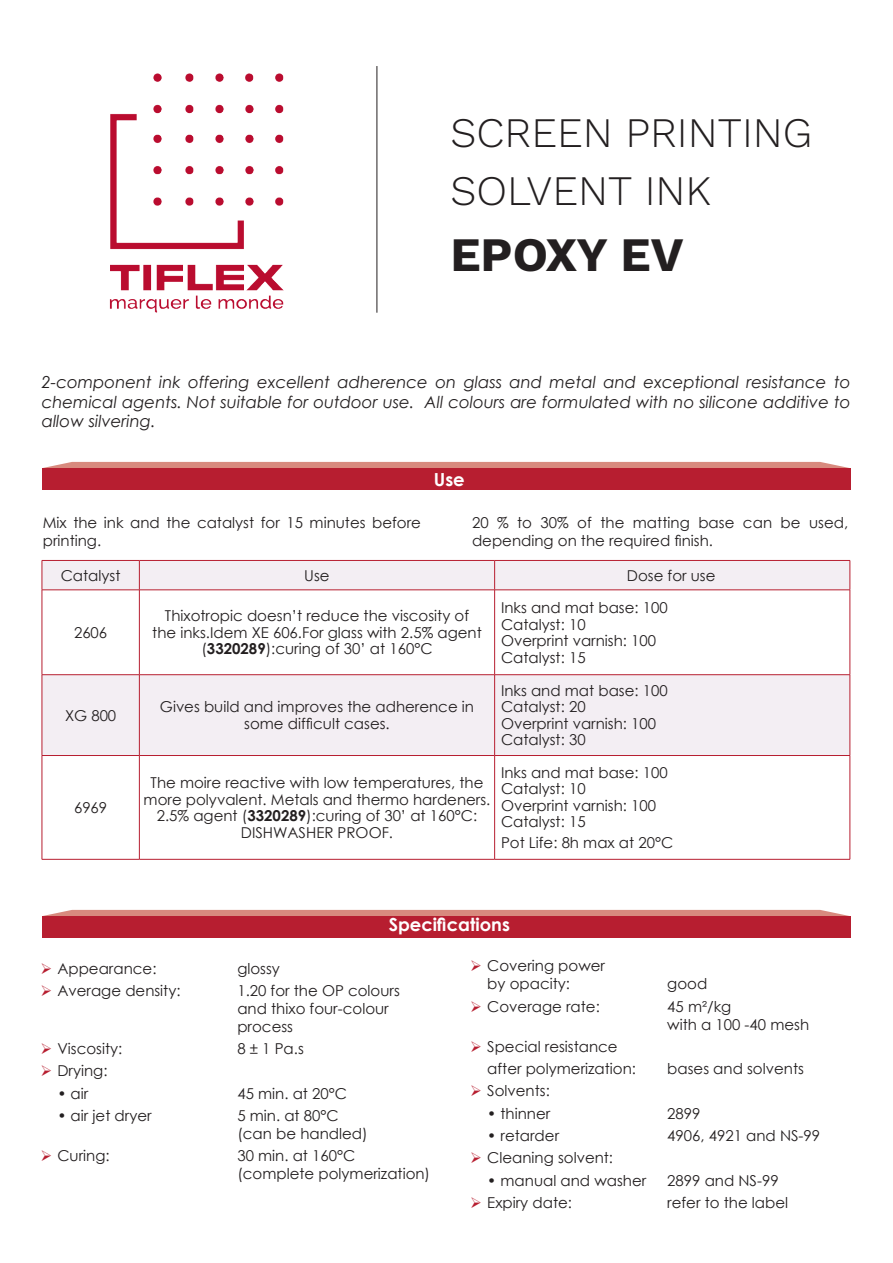
<style>
.page{position:relative;width:893px;height:1263px;background:#fff}
.page>*{position:absolute;margin:0;border:0;box-sizing:border-box;transform-origin:0 0}
.t1{font:700 48px "Work Sans";color:#231f20}
.t2{font:300 42px "Work Sans";color:#231f20}
.teintes{font:700 18px "Century Gothic";color:#fff}
.texte_encres_textiles{font:italic 16.5px/19.5px "Century Gothic";color:#231f20;text-align:justify}
.puce_solvant{font:15px/16.5px "Century Gothic";color:#231f20}
.s1{font-weight:700}
</style>
<div class="page">
<div style="left:43px;top:462px;width:806px;height:6px;background:#d88a7e"></div>
<div style="left:42px;top:468px;width:808px;height:21px;background:#b71e30"></div>
<div style="left:43px;top:910px;width:806px;height:6px;background:#d88a7e"></div>
<div style="left:42px;top:916px;width:808px;height:21px;background:#b71e30"></div>
<div style="left:43px;top:561px;width:807px;height:29px;background:#f3eef3"></div>
<svg style="left:43px;top:591px;width:807px;height:268px"></svg>
<hr style="left:42px;top:560px;width:97px;height:1px;background:#b71e30">
<svg style="left:42px;top:561px;width:1px;height:29px"></svg>
<hr style="left:139px;top:560px;width:356px;height:1px;background:#b71e30">
<svg style="left:139px;top:561px;width:1px;height:29px"></svg>
<hr style="left:495px;top:560px;width:355px;height:1px;background:#b71e30">
<svg style="left:494px;top:561px;width:1px;height:29px"></svg>
<svg style="left:850px;top:561px;width:1px;height:29px"></svg>
<hr style="left:42px;top:590px;width:97px;height:1px;background:#b71e30">
<hr style="left:42px;top:590px;width:1px;height:84px;background:#b71e30">
<hr style="left:139px;top:590px;width:356px;height:1px;background:#b71e30">
<hr style="left:139px;top:590px;width:1px;height:84px;background:#b71e30">
<hr style="left:495px;top:590px;width:355px;height:1px;background:#b71e30">
<hr style="left:494px;top:590px;width:1px;height:84px;background:#b71e30">
<hr style="left:850px;top:590px;width:1px;height:84px;background:#b71e30">
<hr style="left:42px;top:674px;width:97px;height:1px;background:#b71e30">
<hr style="left:42px;top:675px;width:1px;height:80px;background:#b71e30">
<hr style="left:139px;top:674px;width:356px;height:1px;background:#b71e30">
<hr style="left:139px;top:675px;width:1px;height:80px;background:#b71e30">
<hr style="left:495px;top:674px;width:355px;height:1px;background:#b71e30">
<hr style="left:494px;top:675px;width:1px;height:80px;background:#b71e30">
<hr style="left:850px;top:675px;width:1px;height:80px;background:#b71e30">
<hr style="left:42px;top:755px;width:97px;height:1px;background:#b71e30">
<hr style="left:42px;top:756px;width:1px;height:103px;background:#b71e30">
<hr style="left:139px;top:755px;width:356px;height:1px;background:#b71e30">
<hr style="left:139px;top:756px;width:1px;height:103px;background:#b71e30">
<hr style="left:495px;top:755px;width:355px;height:1px;background:#b71e30">
<hr style="left:494px;top:756px;width:1px;height:103px;background:#b71e30">
<hr style="left:850px;top:756px;width:1px;height:103px;background:#b71e30">
<hr style="left:42px;top:859px;width:97px;height:1px;background:#b71e30">
<hr style="left:139px;top:859px;width:356px;height:1px;background:#b71e30">
<hr style="left:495px;top:859px;width:355px;height:1px;background:#b71e30">
<hr style="left:377px;top:66px;width:1px;height:247px;background:#231f20">
<img style="left:109px;top:73px;width:175px;height:240px">
<p class="t2" style="left:450px;top:101px;width:363px">SCREEN PRINTING</p>
<p class="t2" style="left:450px;top:159px;width:262px">SOLVENT INK</p>
<p class="t1" style="left:450px;top:218px;width:235px">EPOXY EV</p>
<p class="texte_encres_textiles" style="left:42px;top:372px;width:810px">2-component ink offering excellent adherence on glass and metal and exceptional resistance to chemical agents. Not suitable for outdoor use. All colours are formulated with no silicone additive to allow silvering.</p>
<p class="teintes" style="left:434px;top:465px;width:32px">Use</p>
<p class="puce_solvant" style="left:43px;top:513px;width:380px;line-height:18px">Mix the ink and the catalyst for 15 minutes before printing.</p>
<p class="puce_solvant" style="left:472px;top:513px;width:378px;line-height:18px">20 % to 30% of the matting base can be used, depending on the required finish.</p>
<p class="puce_solvant" style="left:61px;top:567px;width:61px">Catalyst</p>
<p class="puce_solvant" style="left:304px;top:567px;width:27px">Use</p>
<p class="puce_solvant" style="left:627px;top:567px;width:90px">Dose for use</p>
<p class="puce_solvant" style="left:74px;top:624px;width:35px">2606</p>
<p class="puce_solvant" style="left:152px;top:607px;width:331px;text-align:center">Thixotropic doesn’t reduce the viscosity of the inks.Idem XE 606.For glass with 2.5% agent (<span class="s1">3320289</span>):curing of 30’ at 160°C</p>
<p class="puce_solvant" style="left:501px;top:599px;width:168px">Inks and mat base: 100<br>Catalyst: 10<br>Overprint varnish: 100<br>Catalyst: 15</p>
<p class="puce_solvant" style="left:65px;top:707px;width:53px">XG 800</p>
<p class="puce_solvant" style="left:160px;top:699px;width:316px;text-align:center">Gives build and improves the adherence in some difficult cases.</p>
<p class="puce_solvant" style="left:501px;top:682px;width:168px">Inks and mat base: 100<br>Catalyst: 20<br>Overprint varnish: 100<br>Catalyst: 30</p>
<p class="puce_solvant" style="left:74px;top:799px;width:35px">6969</p>
<p class="puce_solvant" style="left:144px;top:774px;width:348px;text-align:center">The moire reactive with low temperatures, the more polyvalent. Metals and thermo hardeners.<br>2.5% agent (<span class="s1">3320289</span>):curing of 30’ at 160°C:<br>DISHWASHER PROOF.</p>
<p class="puce_solvant" style="left:501px;top:764px;width:168px">Inks and mat base: 100<br>Catalyst: 10<br>Overprint varnish: 100<br>Catalyst: 15</p>
<p class="puce_solvant" style="left:501px;top:834px;width:174px">Pot Life: 8h max at 20°C</p>
<p class="teintes" style="left:389px;top:911px;width:123px">Specifications</p>
<p class="puce_solvant" style="left:57px;top:960px;width:101px">Appearance:</p>
<p class="puce_solvant" style="left:237px;top:960px;width:44px">glossy</p>
<p class="puce_solvant" style="left:57px;top:982px;width:125px">Average density:</p>
<p class="puce_solvant" style="left:237px;top:981px;width:164px;line-height:18px">1.20 for the OP colours and thixo four-colour process</p>
<p class="puce_solvant" style="left:57px;top:1040px;width:66px">Viscosity:</p>
<p class="puce_solvant" style="left:237px;top:1040px;width:68px">8 ± 1 Pa.s</p>
<p class="puce_solvant" style="left:57px;top:1062px;width:52px">Drying:</p>
<p class="puce_solvant" style="left:57px;top:1085px;width:33px">• air</p>
<p class="puce_solvant" style="left:237px;top:1085px;width:111px">45 min. at 20°C</p>
<p class="puce_solvant" style="left:57px;top:1107px;width:96px">• air jet dryer</p>
<p class="puce_solvant" style="left:237px;top:1106px;width:132px;line-height:18px">5 min. at 80°C (can be handled)</p>
<p class="puce_solvant" style="left:57px;top:1147px;width:54px">Curing:</p>
<p class="puce_solvant" style="left:237px;top:1146px;width:194px;line-height:18px">30 min. at 160°C (complete polymerization)</p>
<p class="puce_solvant" style="left:487px;top:957px;width:119px;line-height:18px">Covering power by opacity:</p>
<p class="puce_solvant" style="left:667px;top:975px;width:42px">good</p>
<p class="puce_solvant" style="left:487px;top:998px;width:114px">Coverage rate:</p>
<p class="puce_solvant" style="left:667px;top:997px;width:143px;line-height:18px">45 m²/kg<br>with a 100 -40 mesh</p>
<p class="puce_solvant" style="left:487px;top:1038px;width:132px">Special resistance</p>
<p class="puce_solvant" style="left:487px;top:1060px;width:150px">after polymerization:</p>
<p class="puce_solvant" style="left:667px;top:1060px;width:138px">bases and solvents</p>
<p class="puce_solvant" style="left:487px;top:1082px;width:64px">Solvents:</p>
<p class="puce_solvant" style="left:487px;top:1105px;width:65px">• thinner</p>
<p class="puce_solvant" style="left:667px;top:1105px;width:35px">2899</p>
<p class="puce_solvant" style="left:487px;top:1127px;width:73px">• retarder</p>
<p class="puce_solvant" style="left:667px;top:1127px;width:154px">4906, 4921 and NS-99</p>
<p class="puce_solvant" style="left:487px;top:1149px;width:127px">Cleaning solvent:</p>
<p class="puce_solvant" style="left:487px;top:1171px;width:160px">• manual and washer</p>
<p class="puce_solvant" style="left:667px;top:1171px;width:113px">2899 and NS-99</p>
<p class="puce_solvant" style="left:487px;top:1194px;width:86px">Expiry date:</p>
<p class="puce_solvant" style="left:667px;top:1194px;width:122px">refer to the label</p>
</div>
